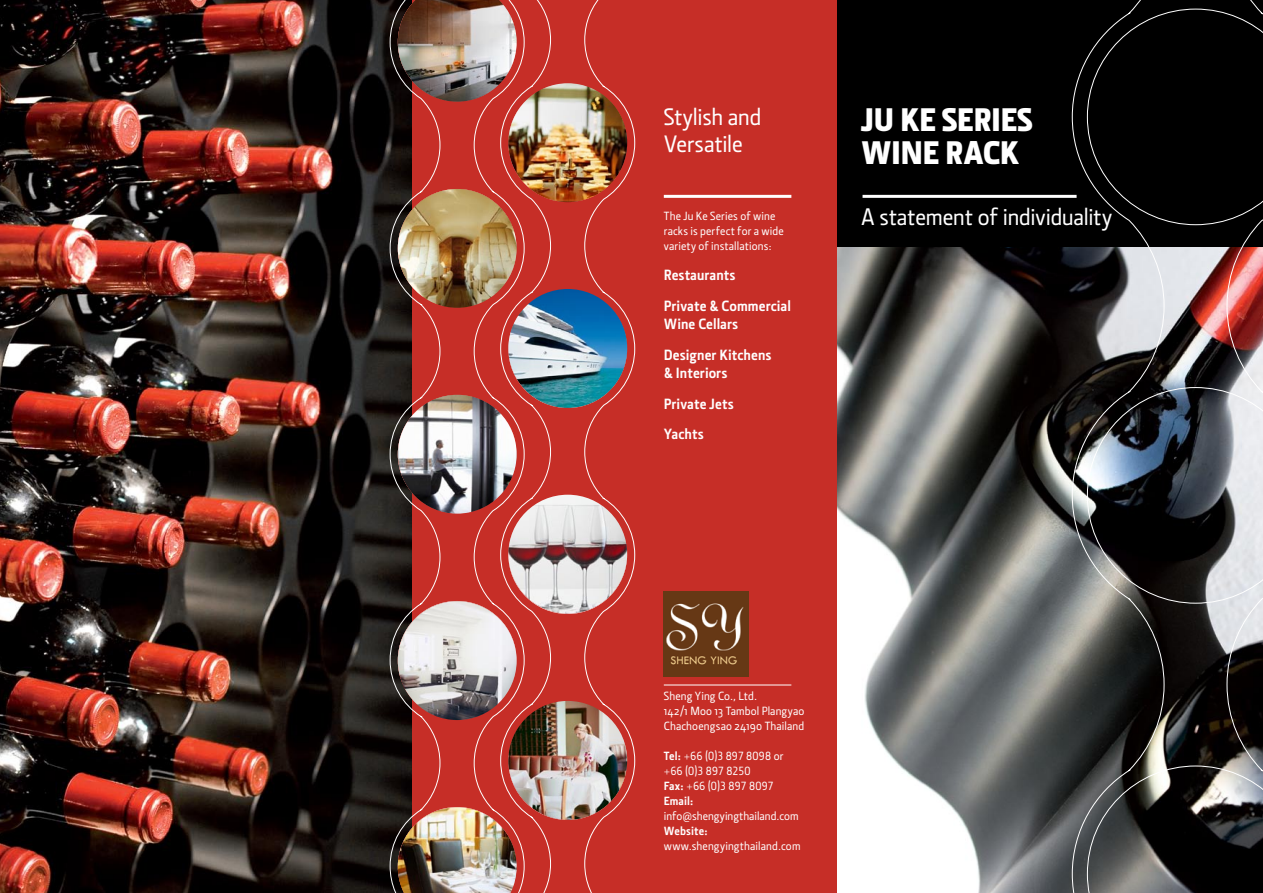
<style>
.page{position:relative;width:1263px;height:893px;background:#fff}
.page>*{position:absolute;margin:0;border:0;box-sizing:border-box;transform-origin:0 0}
.t1{font:900 33px/33px "Section";letter-spacing:-.015em;color:#fff}
.t2{font:500 24px/27px "Section";letter-spacing:-.005em;color:#fff}
.t3{font:700 15px/30.8px "Section";letter-spacing:.005em;color:#fff}
.t4{font:500 12px/15px "Section";letter-spacing:.01em;color:#fff}
.t5{font:12px/15px "Section Medium Caps";letter-spacing:.01em;color:#fff}
.t6{font:700 12px "Section";letter-spacing:.01em;color:#fff}
.s1{font-family:"Section";font-weight:700}
.s2{font-family:"Section";font-weight:500}
</style>
<div class="page">
<img style="left:0;top:0;width:389px;height:893px">
<div style="left:412px;top:0;width:426px;height:893px;background:#c62e27"></div>
<div style="left:838px;top:0;width:425px;height:893px;background:#000"></div>
<img style="left:838px;top:248px;width:234px;height:645px">
<svg style="left:1072px;top:0;width:191px;height:893px"></svg>
<hr style="left:862px;top:195px;width:214px;height:3px;background:#fff">
<hr style="left:664px;top:195px;width:127px;height:3px;background:#fff">
<svg style="left:389px;top:0;width:111px;height:893px"></svg>
<svg style="left:500px;top:0;width:135px;height:893px"></svg>
<img style="left:508px;top:83px;width:119px;height:119px;border-radius:59px">
<img style="left:398px;top:0;width:119px;height:102px">
<img style="left:398px;top:189px;width:119px;height:119px;border-radius:59px">
<img style="left:508px;top:289px;width:119px;height:119px;border-radius:59px">
<img style="left:398px;top:395px;width:119px;height:119px;border-radius:59px">
<img style="left:398px;top:601px;width:119px;height:119px;border-radius:59px">
<img style="left:398px;top:807px;width:119px;height:86px">
<img style="left:508px;top:495px;width:119px;height:118px;border-radius:59px">
<img style="left:508px;top:701px;width:119px;height:119px;border-radius:59px">
<img style="left:663px;top:591px;width:85px;height:85px">
<hr style="left:664px;top:685px;width:127px;height:1px;background:#fff">
<h2 class="t2" style="left:664px;top:103px;width:99px">Stylish and<br>Versatile</h2>
<p class="t4" style="left:664px;top:208px;width:122px">The Ju Ke Series of wine racks is perfect for a wide variety of installations:</p>
<p class="t3" style="left:664px;top:260px;width:129px">Restaurants<br>Private &amp; Commercial</p>
<p class="t3" style="left:664px;top:309px;width:109px">Wine Cellars<br>Designer Kitchens</p>
<p class="t3" style="left:664px;top:357px;width:72px">&amp; Interiors<br>Private Jets<br>Yachts</p>
<h1 class="t1" style="left:861px;top:104px;width:173px">JU KE SERIES<br>WINE RACK</h1>
<h2 class="t2" style="left:861px;top:203px;width:253px">A statement of individuality</h2>
<p class="t4" style="left:664px;top:689px;width:142px">Sheng Ying Co., Ltd.<br>142/1 Moo 13 Tambol Plangyao<br>Chachoengsao 24190 Thailand</p>
<p class="t5" style="left:664px;top:749px;width:121px"><span class="s1">Tel:</span> +66 (0)3 897 8098 <span class="s2">or </span>+66 (0)3 897 8250<br><span class="s1">Fax:</span> +66 (0)3 897 8097</p>
<p class="t6" style="left:664px;top:795px;width:31px">Email:</p>
<p class="t4" style="left:664px;top:809px;width:136px">info@shengyingthailand.com</p>
<p class="t6" style="left:664px;top:825px;width:46px">Website:</p>
<p class="t4" style="left:664px;top:839px;width:138px">www.shengyingthailand.com</p>
</div>
